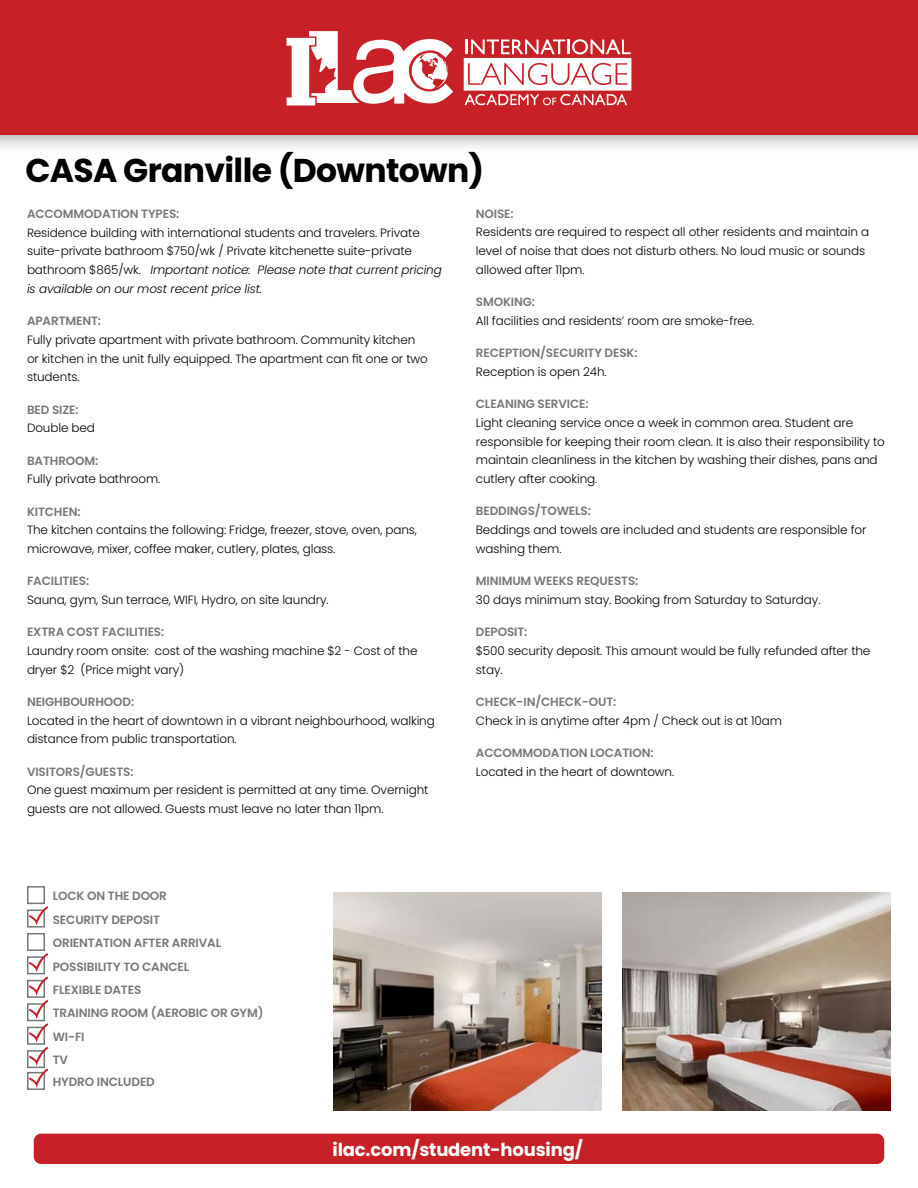
<style>
.page{position:relative;width:918px;height:1188px;background:#fff}
.page>*{position:absolute;margin:0;border:0;box-sizing:border-box;transform-origin:0 0}
.t1{font:700 33px "Poppins";letter-spacing:-.02em;color:#000}
.t2{font:700 18px "Poppins";letter-spacing:-.01em;color:#fff}
.t3{font:300 12px/18.8px "Poppins";letter-spacing:-.01em;color:#000}
.t4{font:600 12px/23.4px "Poppins";letter-spacing:-.01em;color:#77787b}
.s1{font-style:italic}
</style>
<div class="page">
<div style="left:27px;top:886px;width:18px;height:18px;border:2px solid #77787b"></div>
<div style="left:27px;top:910px;width:18px;height:18px;border:2px solid #77787b"></div>
<div style="left:27px;top:933px;width:18px;height:18px;border:2px solid #77787b"></div>
<div style="left:27px;top:956px;width:18px;height:18px;border:2px solid #77787b"></div>
<div style="left:27px;top:980px;width:18px;height:18px;border:2px solid #77787b"></div>
<div style="left:27px;top:1003px;width:18px;height:18px;border:2px solid #77787b"></div>
<div style="left:27px;top:1027px;width:18px;height:18px;border:2px solid #77787b"></div>
<div style="left:27px;top:1050px;width:18px;height:18px;border:2px solid #77787b"></div>
<div style="left:27px;top:1072px;width:18px;height:18px;border:2px solid #77787b"></div>
<svg style="left:29px;top:906px;width:19px;height:19px"></svg>
<svg style="left:29px;top:953px;width:19px;height:135px"></svg>
<img style="left:623px;top:892px;width:268px;height:218px">
<img style="left:333px;top:892px;width:268px;height:218px">
<div style="left:0;top:0;width:918px;height:155px;background:#000;opacity:.3"></div>
<div style="left:0;top:0;width:918px;height:135px;background:#c72127"></div>
<svg style="left:287px;top:31px;width:166px;height:74px"></svg>
<svg style="left:464px;top:39px;width:167px;height:67px"></svg>
<div style="left:34px;top:1134px;width:850px;height:30px;background:#c72127;border-radius:7px"></div>
<h1 class="t1" style="left:26px;top:151px;width:460px">CASA Granville (Downtown)</h1>
<p class="t4" style="left:27px;top:202px;width:154px">ACCOMMODATION TYPES:</p>
<p class="t3" style="left:27px;top:223px;width:416px">Residence building with international students and travelers. Private suite-private bathroom $750/wk / Private kitchenette suite-private bathroom $865/wk. <span class="s1">Important notice: Please note that current pricing is available on our most recent price list.</span></p>
<p class="t4" style="left:27px;top:309px;width:76px">APARTMENT:</p>
<p class="t3" style="left:27px;top:330px;width:402px">Fully private apartment with private bathroom. Community kitchen or kitchen in the unit fully equipped. The apartment can fit one or two students.</p>
<p class="t4" style="left:27px;top:398px;width:53px">BED SIZE:</p>
<p class="t3" style="left:27px;top:419px;width:69px">Double bed</p>
<p class="t4" style="left:27px;top:449px;width:73px">BATHROOM:</p>
<p class="t3" style="left:27px;top:470px;width:135px">Fully private bathroom.</p>
<p class="t4" style="left:27px;top:500px;width:55px">KITCHEN:</p>
<p class="t3" style="left:27px;top:521px;width:392px">The kitchen contains the following: Fridge, freezer, stove, oven, pans, microwave, mixer, coffee maker, cutlery, plates, glass.</p>
<p class="t4" style="left:27px;top:569px;width:64px">FACILITIES:</p>
<p class="t3" style="left:27px;top:590px;width:303px">Sauna, gym, Sun terrace, WIFI, Hydro, on site laundry.</p>
<p class="t4" style="left:27px;top:620px;width:139px">EXTRA COST FACILITIES:</p>
<p class="t3" style="left:27px;top:641px;width:392px">Laundry room onsite: cost of the washing machine $2 - Cost of the dryer $2 (Price might vary)</p>
<p class="t4" style="left:27px;top:690px;width:109px">NEIGHBOURHOOD:</p>
<p class="t3" style="left:27px;top:711px;width:409px">Located in the heart of downtown in a vibrant neighbourhood, walking distance from public transportation.</p>
<p class="t4" style="left:27px;top:760px;width:108px">VISITORS/GUESTS:</p>
<p class="t3" style="left:27px;top:781px;width:403px">One guest maximum per resident is permitted at any time. Overnight guests are not allowed. Guests must leave no later than 11pm.</p>
<p class="t4" style="left:53px;top:884px;width:212px">LOCK ON THE DOOR<br>SECURITY DEPOSIT<br>ORIENTATION AFTER ARRIVAL<br>POSSIBILITY TO CANCEL<br>FLEXIBLE DATES<br>TRAINING ROOM (AEROBIC OR GYM)<br>WI-FI<br>TV</p>
<p class="t4" style="left:53px;top:1070px;width:104px">HYDRO INCLUDED</p>
<p class="t4" style="left:476px;top:202px;width:39px">NOISE:</p>
<p class="t3" style="left:476px;top:223px;width:395px">Residents are required to respect all other residents and maintain a level of noise that does not disturb others. No loud music or sounds allowed after 11pm.</p>
<p class="t4" style="left:476px;top:290px;width:61px">SMOKING:</p>
<p class="t3" style="left:476px;top:311px;width:280px">All facilities and residents’ room are smoke-free.</p>
<p class="t4" style="left:476px;top:341px;width:163px">RECEPTION/SECURITY DESK:</p>
<p class="t3" style="left:476px;top:362px;width:132px">Reception is open 24h.</p>
<p class="t4" style="left:476px;top:392px;width:114px">CLEANING SERVICE:</p>
<p class="t3" style="left:476px;top:413px;width:411px">Light cleaning service once a week in common area. Student are responsible for keeping their room clean. It is also their responsibility to maintain cleanliness in the kitchen by washing their dishes, pans and cutlery after cooking.</p>
<p class="t4" style="left:476px;top:500px;width:117px">BEDDINGS/TOWELS:</p>
<p class="t3" style="left:476px;top:521px;width:392px">Beddings and towels are included and students are responsible for washing them.</p>
<p class="t4" style="left:476px;top:569px;width:164px">MINIMUM WEEKS REQUESTS:</p>
<p class="t3" style="left:476px;top:590px;width:346px">30 days minimum stay. Booking from Saturday to Saturday.</p>
<p class="t4" style="left:476px;top:620px;width:53px">DEPOSIT:</p>
<p class="t3" style="left:476px;top:641px;width:396px">$500 security deposit. This amount would be fully refunded after the stay.</p>
<p class="t4" style="left:476px;top:690px;width:142px">CHECK-IN/CHECK-OUT:</p>
<p class="t3" style="left:476px;top:711px;width:308px">Check in is anytime after 4pm / Check out is at 10am</p>
<p class="t4" style="left:476px;top:741px;width:179px">ACCOMMODATION LOCATION:</p>
<p class="t3" style="left:476px;top:762px;width:200px">Located in the heart of downtown.</p>
<h2 class="t2" style="left:333px;top:1139px;width:252px">ilac.com/student-housing/</h2>
</div>
